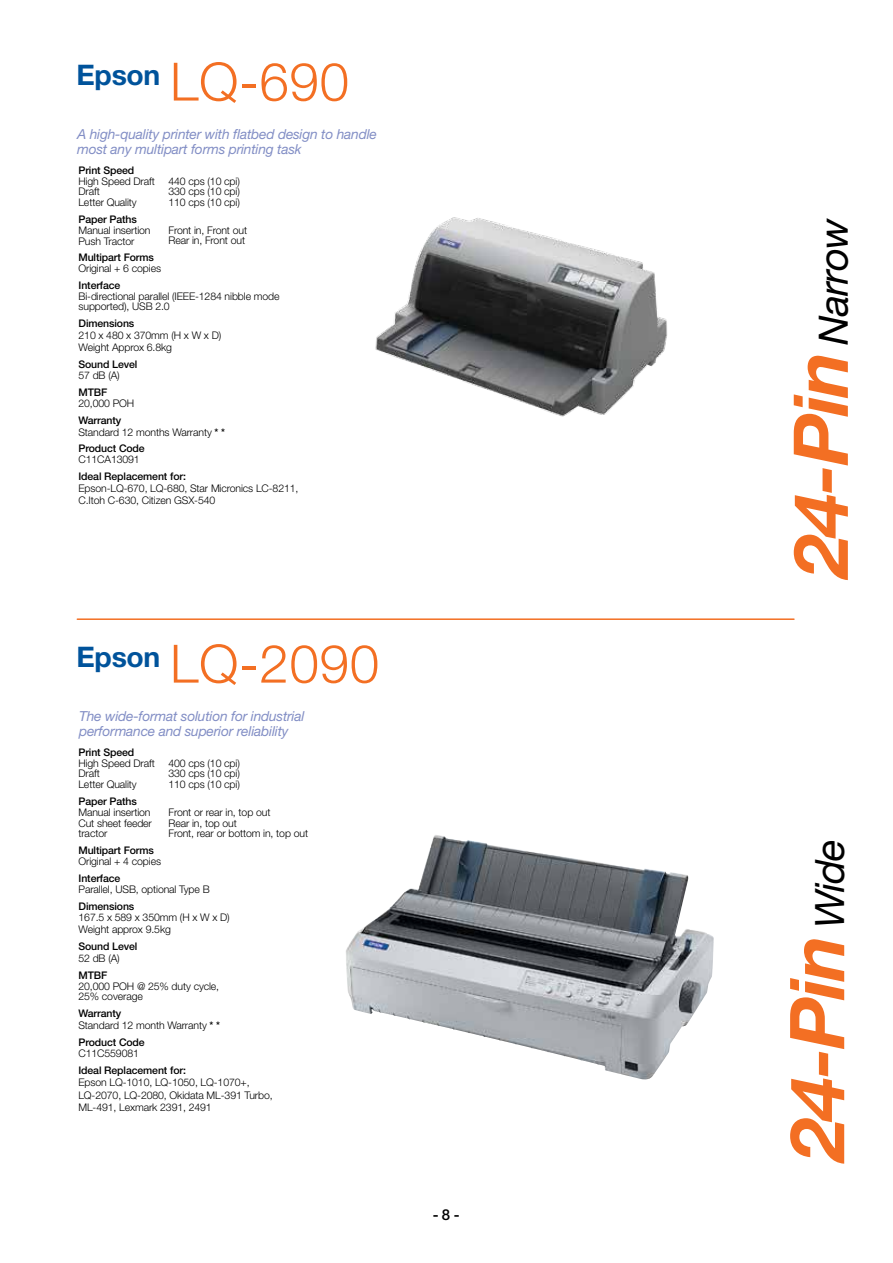
<style>
.page{position:relative;width:893px;height:1263px;background:#fff}
.page>*{position:absolute;margin:0;border:0;box-sizing:border-box;transform-origin:0 0}
.t1{font:italic 700 75.75px "Helvetica Neue LT Std";color:#f36f23}
.t2{font:300 52.8px "Helvetica Neue LT Std";letter-spacing:.015em;color:#f36f23}
.t3{font:700 28.35px "Helvetica Neue LT Std";letter-spacing:-.01em;color:#00539b}
.t4{font:500 15px "Helvetica Neue LT Std";color:#000}
.t5{font:italic 13.8px/15.5px "Helvetica Neue LT Std";letter-spacing:-.015em;color:#828ec5}
.t6{font:300 10.5px/10.8px "Helvetica Neue LT Std";letter-spacing:-.01em;color:#000}
.t7{font:500 10.5px "Helvetica Neue LT Std";letter-spacing:-.01em;color:#000}
.s1{font-weight:500}
.s2{font-weight:400;font-size:40.5px;color:#000}
</style>
<div class="page">
<hr style="left:77px;top:618px;width:717px;height:2px;background:#f36f23">
<img style="left:375px;top:217px;width:293px;height:200px">
<img style="left:346px;top:836px;width:368px;height:244px">
<h3 class="t3" style="left:77px;top:58px;width:85px">Epson</h3>
<h2 class="t2" style="left:170px;top:49px;width:181px">LQ-690</h2>
<h3 class="t5" style="left:77px;top:126px;width:301px">A high-quality printer with flatbed design to handle most any multipart forms printing task</h3>
<p class="t7" style="left:78px;top:164px;width:57px">Print Speed</p>
<p class="t6" style="left:78px;top:175px;width:78px">High Speed Draft<br>Draft<br>Letter Quality</p>
<p class="t6" style="left:168px;top:175px;width:73px;text-align:justify">440 cps (10 cpi)<br>330 cps (10 cpi)<br>110 cps (10 cpi)</p>
<p class="t7" style="left:78px;top:213px;width:60px">Paper Paths</p>
<p class="t6" style="left:78px;top:224px;width:74px">Manual insertion<br>Push Tractor</p>
<p class="t6" style="left:168px;top:224px;width:80px">Front in, Front out<br>Rear in, Front out</p>
<p class="t7" style="left:78px;top:251px;width:77px">Multipart Forms</p>
<p class="t6" style="left:78px;top:263px;width:84px">Original + 6 copies</p>
<p class="t7" style="left:79px;top:279px;width:43px">Interface</p>
<p class="t6" style="left:79px;top:290px;width:203px">Bi-directional parallel (IEEE-1284 nibble mode supported), USB 2.0</p>
<p class="t7" style="left:79px;top:317px;width:57px">Dimensions</p>
<p class="t6" style="left:79px;top:329px;width:144px;line-height:11.9px">210 x 480 x 370mm (H x W x D)<br>Weight Approx 6.8kg</p>
<p class="t7" style="left:78px;top:358px;width:61px">Sound Level</p>
<p class="t6" style="left:78px;top:370px;width:43px">57 dB (A)</p>
<p class="t7" style="left:78px;top:386px;width:30px">MTBF</p>
<p class="t6" style="left:78px;top:397px;width:57px">20,000 POH</p>
<p class="t6" style="left:78px;top:414px;width:148px;line-height:12px"><span class="s1">Warranty<br></span>Standard 12 months Warranty <span class="s1">* *</span></p>
<p class="t7" style="left:78px;top:442px;width:68px">Product Code</p>
<p class="t6" style="left:78px;top:453px;width:63px">C11CA13091</p>
<p class="t7" style="left:78px;top:470px;width:109px">Ideal Replacement for:</p>
<p class="t6" style="left:78px;top:482px;width:222px;line-height:12.3px">Epson-LQ-670, LQ-680, Star Micronics LC-8211,<br>C.Itoh C-630, Citizen GSX-540</p>
<h3 class="t3" style="left:77px;top:640px;width:85px">Epson</h3>
<h2 class="t2" style="left:170px;top:631px;width:211px">LQ-2090</h2>
<h3 class="t5" style="left:79px;top:708px;width:227px">The wide-format solution for industrial performance and superior reliability</h3>
<p class="t7" style="left:78px;top:746px;width:57px">Print Speed</p>
<p class="t6" style="left:78px;top:757px;width:78px">High Speed Draft<br>Draft<br>Letter Quality</p>
<p class="t6" style="left:168px;top:757px;width:73px;text-align:justify">400 cps (10 cpi)<br>330 cps (10 cpi)<br>110 cps (10 cpi)</p>
<p class="t7" style="left:78px;top:795px;width:60px">Paper Paths</p>
<p class="t6" style="left:78px;top:806px;width:75px">Manual insertion<br>Cut sheet feeder tractor</p>
<p class="t6" style="left:168px;top:806px;width:141px">Front or rear in, top out<br>Rear in, top out<br>Front, rear or bottom in, top out</p>
<p class="t7" style="left:78px;top:844px;width:77px">Multipart Forms</p>
<p class="t6" style="left:78px;top:856px;width:84px">Original + 4 copies</p>
<p class="t7" style="left:79px;top:872px;width:43px">Interface</p>
<p class="t6" style="left:79px;top:883px;width:133px">Parallel, USB, optional Type B</p>
<p class="t7" style="left:79px;top:899px;width:57px">Dimensions</p>
<p class="t6" style="left:79px;top:911px;width:153px;line-height:11.9px">167.5 x 589 x 350mm (H x W x D)<br>Weight approx 9.5kg</p>
<p class="t7" style="left:78px;top:940px;width:61px">Sound Level</p>
<p class="t6" style="left:78px;top:953px;width:43px">52 dB (A)</p>
<p class="t7" style="left:78px;top:969px;width:30px">MTBF</p>
<p class="t6" style="left:78px;top:980px;width:142px">20,000 POH @ 25% duty cycle,<br>25% coverage</p>
<p class="t6" style="left:78px;top:1007px;width:143px;line-height:12px"><span class="s1">Warranty<br></span>Standard 12 month Warranty <span class="s1">* *</span></p>
<p class="t7" style="left:78px;top:1036px;width:68px">Product Code</p>
<p class="t6" style="left:78px;top:1048px;width:62px">C11C559081</p>
<p class="t7" style="left:78px;top:1064px;width:109px">Ideal Replacement for:</p>
<p class="t6" style="left:78px;top:1076px;width:196px;line-height:12.3px">Epson LQ-1010, LQ-1050, LQ-1070+,<br>LQ-2070, LQ-2080, Okidata ML-391 Turbo,<br>ML-491, Lexmark 2391, 2491</p>
<h3 class="t4" style="left:433px;top:1206px;width:28px">- 8 -</h3>
<h1 class="t1" style="left:774px;top:577px;width:360px;rotate:-90deg">24-Pin <span class="s2">Narrow</span></h1>
<h1 class="t1" style="left:770px;top:1160px;width:323px;rotate:-90deg">24-Pin <span class="s2">Wide</span></h1>
</div>
